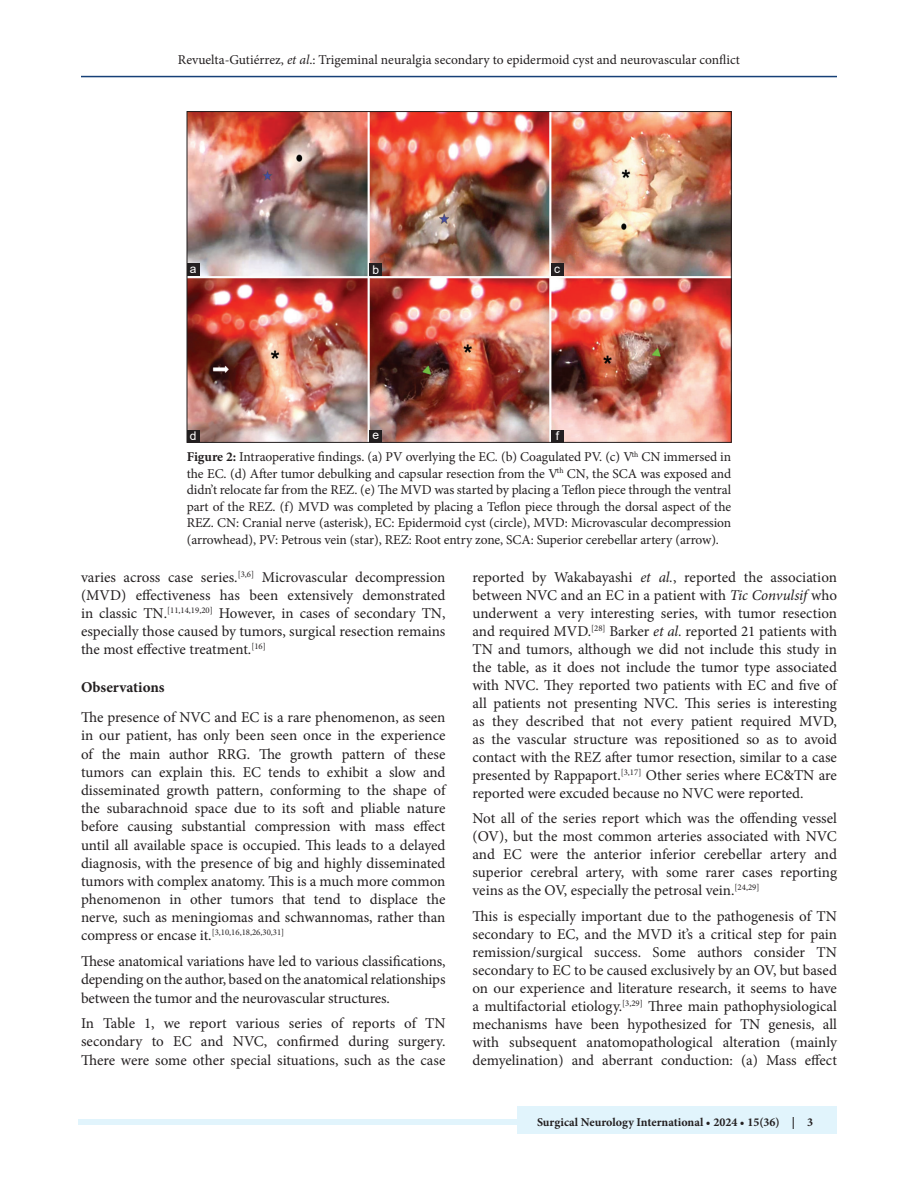
<style>
.page{position:relative;width:918px;height:1188px;background:#fff}
.page>*{position:absolute;margin:0;border:0;box-sizing:border-box;transform-origin:0 0}
.TX{font:15px/18px "Minion Pro";letter-spacing:-.005em;color:#231f20;text-align:justify}
.t1{font:700 15px "Minion Pro";color:#231f20}
.FGC{font:13.5px/16.5px "Minion Pro";color:#231f20;text-align:justify}
.JF{font:700 12px "Minion Pro";color:#231f20}
.LABEL{font:12px "Arial";color:#fff}
.TX-2{font:8.7px "Minion Pro";color:#231f20}
.s1{font-style:italic}
.s2{font-weight:700}
.s3{font-size:15px}
</style>
<div class="page">
<hr style="left:81px;top:76px;width:756px;height:1px;background:#164077">
<div style="left:78px;top:1119px;width:756px;height:6px;background:#e1f4fc"></div>
<div style="left:518px;top:1106px;width:319px;height:28px;background:#e1f4fc"></div>
<img style="left:189px;top:113px;width:541px;height:328px">
<div style="left:187px;top:430px;width:13px;height:12px;background:#231f20"></div>
<div style="left:551px;top:263px;width:13px;height:13px;background:#231f20"></div>
<div style="left:370px;top:263px;width:12px;height:13px;background:#231f20"></div>
<div style="left:551px;top:430px;width:13px;height:12px;background:#231f20"></div>
<div style="left:187px;top:263px;width:13px;height:13px;background:#231f20"></div>
<div style="left:370px;top:430px;width:12px;height:12px;background:#231f20"></div>
<p class="FGC" style="left:178px;top:51px;width:564px">Revuelta-Gutiérrez, <span class="s1">et al</span>.: Trigeminal neuralgia secondary to epidermoid cyst and neurovascular conflict</p>
<p class="LABEL" style="left:190px;top:260px;width:8px">a</p>
<p class="LABEL" style="left:190px;top:428px;width:8px">d</p>
<p class="LABEL" style="left:373px;top:262px;width:8px">b</p>
<p class="LABEL" style="left:554px;top:260px;width:7px">c</p>
<p class="LABEL" style="left:373px;top:427px;width:8px">e</p>
<p class="LABEL" style="left:556px;top:428px;width:5px">f</p>
<p class="FGC" style="left:187px;top:449px;width:546px"><span class="s2">Figure 2:</span> Intraoperative findings. (a) PV overlying the EC. (b) Coagulated PV. (c) V<sup>th</sup> CN immersed in the EC. (d) After tumor debulking and capsular resection from the V<sup>th</sup> CN, the SCA was exposed and didn’t relocate far from the REZ. (e) The MVD was started by placing a Teflon piece through the ventral part of the REZ. (f) MVD was completed by placing a Teflon piece through the dorsal aspect of the REZ. CN: Cranial nerve (asterisk), EC: Epidermoid cyst (circle), MVD: Microvascular decompression (arrowhead), PV: Petrous vein (star), REZ: Root entry zone, SCA: Superior cerebellar artery (arrow).</p>
<p class="TX" style="left:81px;top:568px;width:366px">varies across case series.<sup>[3,6]</sup> Microvascular decompression (MVD) effectiveness has been extensively demonstrated in classic TN.<sup>[11,14,19,20]</sup> However, in cases of secondary TN, especially those caused by tumors, surgical resection remains the most effective treatment.<sup>[16]</sup></p>
<h2 class="t1" style="left:81px;top:677px;width:85px">Observations</h2>
<p class="TX" style="left:81px;top:708px;width:366px">The presence of NVC and EC is a rare phenomenon, as seen in our patient, has only been seen once in the experience of the main author RRG. The growth pattern of these tumors can explain this. EC tends to exhibit a slow and disseminated growth pattern, conforming to the shape of the subarachnoid space due to its soft and pliable nature before causing substantial compression with mass effect until all available space is occupied. This leads to a delayed diagnosis, with the presence of big and highly disseminated tumors with complex anatomy. This is a much more common phenomenon in other tumors that tend to displace the nerve<span class="s1">,</span> such as meningiomas and schwannomas, rather than</p>
<p class="TX-2" style="left:81px;top:927px;width:205px"><span class="s3">compress or encase it.</span>[3,10,16,18,26,30,31]</p>
<p class="TX" style="left:81px;top:952px;width:366px">These anatomical variations have led to various classifications, depending on the author, based on the anatomical relationships between the tumor and the neurovascular structures.</p>
<p class="TX" style="left:81px;top:1014px;width:366px">In Table 1, we report various series of reports of TN secondary to EC and NVC, confirmed during surgery.<br>There were some other special situations, such as the case</p>
<p class="TX" style="left:472px;top:568px;width:366px">reported by Wakabayashi <span class="s1">et al.</span>, reported the association between NVC and an EC in a patient with <span class="s1">Tic Convulsif</span> who underwent a very interesting series, with tumor resection and required MVD.<sup>[28]</sup> Barker <span class="s1">et al.</span> reported 21 patients with TN and tumors, although we did not include this study in the table, as it does not include the tumor type associated with NVC. They reported two patients with EC and five of all patients not presenting NVC. This series is interesting as they described that not every patient required MVD, as the vascular structure was repositioned so as to avoid contact with the REZ after tumor resection, similar to a case presented by Rappaport.<sup>[3,17]</sup> Other series where EC&amp;TN are reported were excuded because no NVC were reported.</p>
<p class="TX" style="left:472px;top:809px;width:366px">Not all of the series report which was the offending vessel (OV), but the most common arteries associated with NVC and EC were the anterior inferior cerebellar artery and superior cerebral artery, with some rarer cases reporting veins as the OV, especially the petrosal vein.<sup>[24,29]</sup></p>
<p class="TX" style="left:472px;top:907px;width:366px">This is especially important due to the pathogenesis of TN secondary to EC, and the MVD it’s a critical step for pain remission/surgical success. Some authors consider TN secondary to EC to be caused exclusively by an OV, but based on our experience and literature research, it seems to have a multifactorial etiology.<sup>[3,29]</sup> Three main pathophysiological mechanisms have been hypothesized for TN genesis, all with subsequent anatomopathological alteration (mainly demyelination) and aberrant conduction: (a) Mass effect</p>
<p class="JF" style="left:537px;top:1113px;width:278px">Surgical Neurology International • 2024 • 15(36) | 3</p>
</div>
